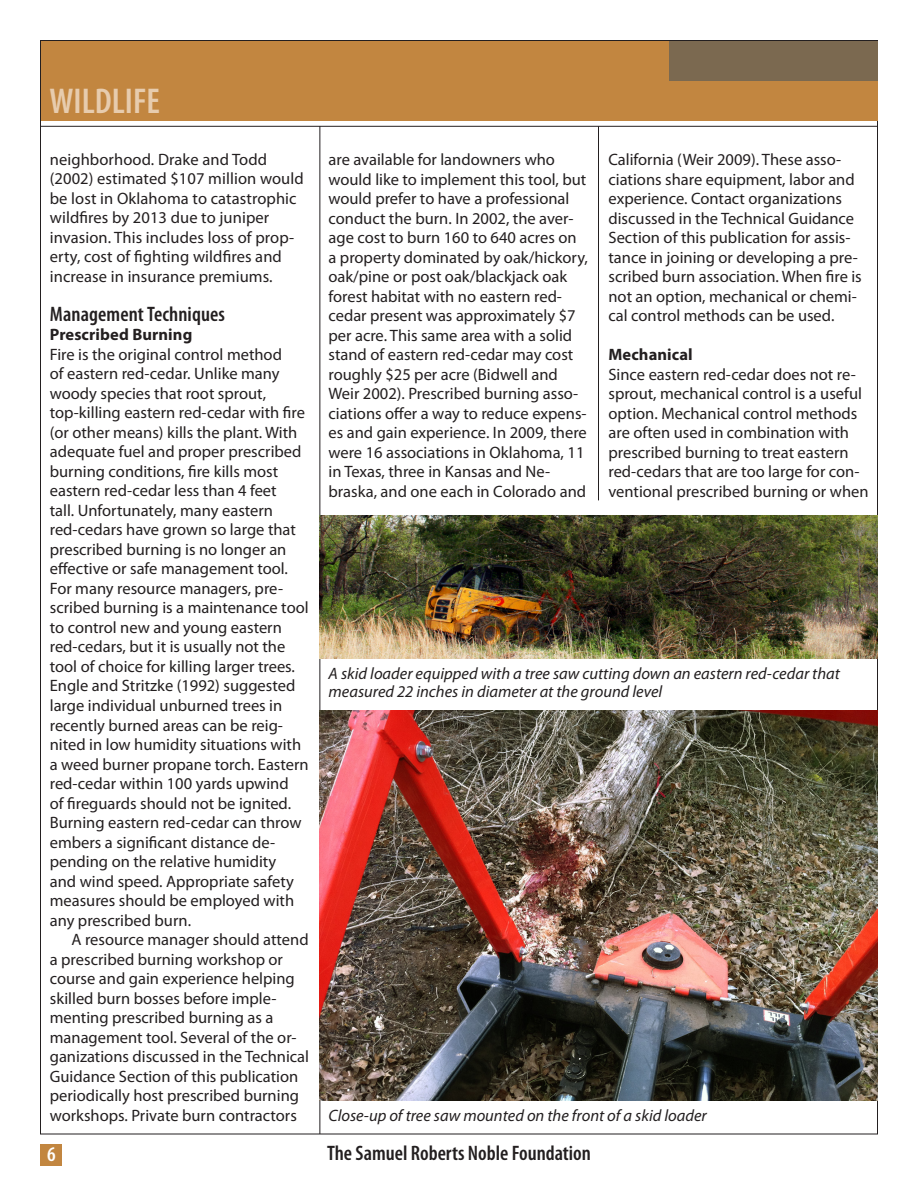
<style>
.page{position:relative;width:918px;height:1188px;background:#fff}
.page>*{position:absolute;margin:0;border:0;box-sizing:border-box;transform-origin:0 0}
.t1{font:600 condensed 36px "Myriad Pro";color:#e7ccae}
.t2{font:600 condensed 21px "Myriad Pro";color:#231f20}
.t3{font:600 condensed 21px "Myriad Pro";color:#fff}
.t4{font:16.5px/19.5px "Myriad Pro";color:#231f20}
.t5{font:italic 16.5px/18px "Myriad Pro";color:#231f20}
.t6{font:700 16.5px "Myriad Pro";letter-spacing:.005em;color:#231f20}
</style>
<div class="page">
<hr style="left:40px;top:126px;width:838px;height:1px;background:#231f20">
<hr style="left:320px;top:126px;width:1px;height:1008px;background:#231f20">
<div style="left:41px;top:41px;width:836px;height:79px;background:#c28640"></div>
<div style="left:669px;top:41px;width:208px;height:39px;background:#7b6950"></div>
<div style="left:40px;top:1144px;width:22px;height:22px;background:#c28640"></div>
<hr style="left:598px;top:126px;width:1px;height:374px;background:#231f20">
<img style="left:320px;top:710px;width:557px;height:390px">
<img style="left:320px;top:516px;width:557px;height:143px">
<h1 class="t1" style="left:50px;top:79px;width:112px">WILDLIFE</h1>
<p class="t4" style="left:50px;top:149px;width:255px">neighborhood. Drake and Todd (2002) estimated $107 million would be lost in Oklahoma to catastrophic wildfires by 2013 due to juniper invasion. This includes loss of prop&shy;erty, cost of fighting wildfires and increase in insurance premiums.</p>
<p class="t2" style="left:50px;top:301px;width:177px">Management Techniques</p>
<p class="t6" style="left:50px;top:324px;width:144px">Prescribed Burning</p>
<p class="t4" style="left:50px;top:344px;width:260px">Fire is the original control method<br>of eastern red-cedar. Unlike many woody species that root sprout, top-killing eastern red-cedar with fire (or other means) kills the plant. With adequate fuel and proper prescribed burning conditions, fire kills most eastern red-cedar less than 4 feet<br>tall. Unfortunately, many eastern red-cedars have grown so large that prescribed burning is no longer an effective or safe management tool.<br>For many resource managers, pre&shy;scribed burning is a maintenance tool to control new and young eastern red-cedars, but it is usually not the tool of choice for killing larger trees.<br>Engle and Stritzke (1992) suggested large individual unburned trees in recently burned areas can be reig&shy;nited in low humidity situations with a weed burner propane torch. Eastern red-cedar within 100 yards upwind<br>of fireguards should not be ignited.<br>Burning eastern red-cedar can throw embers a significant distance de&shy;pending on the relative humidity<br>and wind speed. Appropriate safety measures should be employed with any prescribed burn.</p>
<p class="t4" style="left:50px;top:929px;width:261px;text-indent:22px">A resource manager should attend a prescribed burning workshop or course and gain experience helping skilled burn bosses before imple&shy;menting prescribed burning as a management tool. Several of the or&shy;ganizations discussed in the Technical Guidance Section of this publication periodically host prescribed burning workshops. Private burn contractors</p>
<p class="t4" style="left:329px;top:150px;width:261px">are available for landowners who would like to implement this tool, but would prefer to have a professional conduct the burn. In 2002, the aver&shy;age cost to burn 160 to 640 acres on a property dominated by oak/hickory, oak/pine or post oak/blackjack oak forest habitat with no eastern red&shy;cedar present was approximately $7 per acre. This same area with a solid stand of eastern red-cedar may cost roughly $25 per acre (Bidwell and Weir 2002). Prescribed burning asso&shy;ciations offer a way to reduce expens&shy;es and gain experience. In 2009, there were 16 associations in Oklahoma, 11 in Texas, three in Kansas and Ne&shy;braska, and one each in Colorado and</p>
<p class="t4" style="left:608px;top:150px;width:255px">California (Weir 2009). These asso&shy;ciations share equipment, labor and experience. Contact organizations discussed in the Technical Guidance Section of this publication for assis&shy;tance in joining or developing a pre&shy;scribed burn association. When fire is not an option, mechanical or chemi&shy;cal control methods can be used.</p>
<p class="t6" style="left:608px;top:344px;width:86px">Mechanical</p>
<p class="t4" style="left:608px;top:364px;width:262px">Since eastern red-cedar does not re&shy;sprout, mechanical control is a useful option. Mechanical control methods are often used in combination with prescribed burning to treat eastern red-cedars that are too large for con&shy;ventional prescribed burning or when</p>
<p class="t5" style="left:329px;top:664px;width:513px">A skid loader equipped with a tree saw cutting down an eastern red-cedar that measured 22 inches in diameter at the ground level</p>
<p class="t5" style="left:329px;top:1106px;width:380px">Close-up of tree saw mounted on the front of a skid loader</p>
<p class="t3" style="left:47px;top:1142px;width:10px">6</p>
<p class="t2" style="left:327px;top:1140px;width:265px">The Samuel Roberts Noble Foundation</p>
</div>
